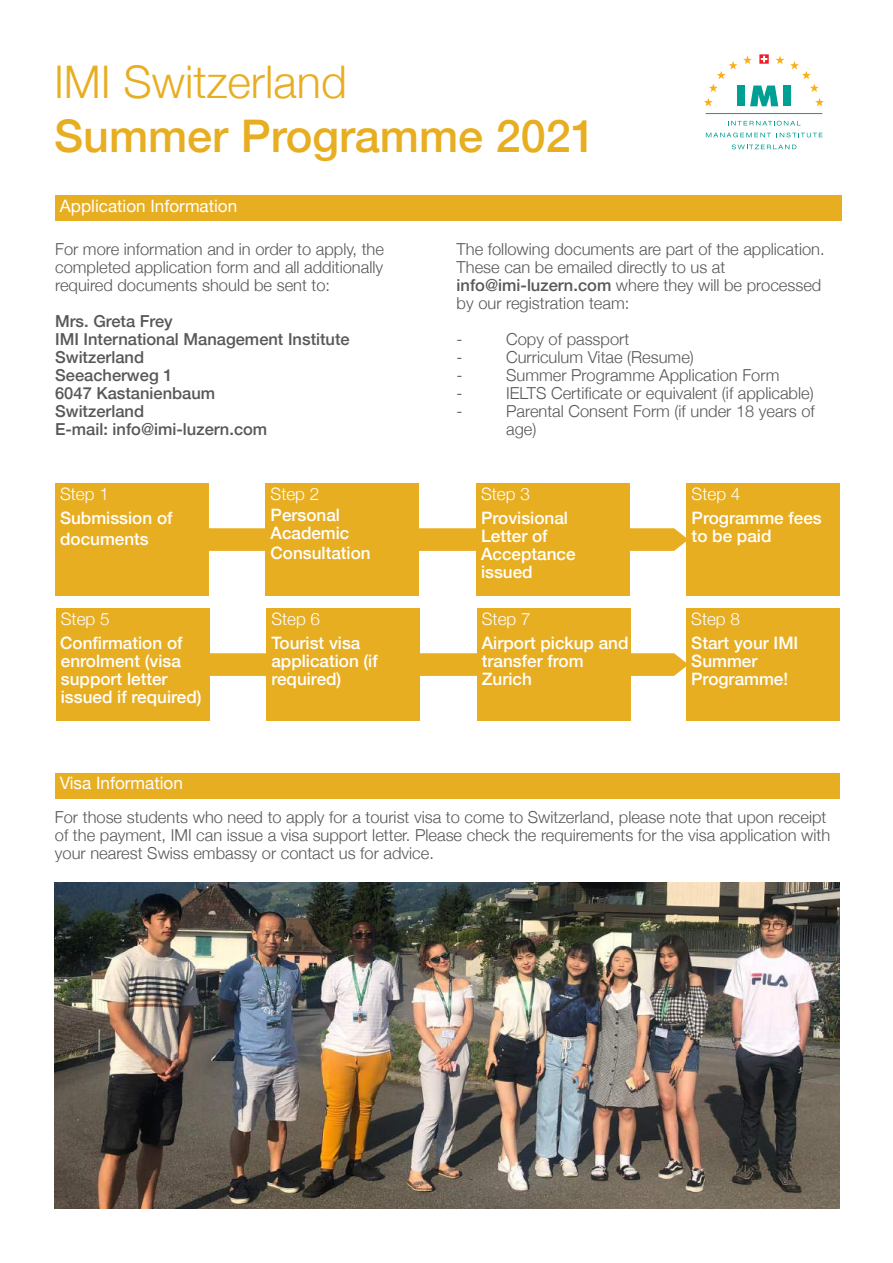
<style>
.page{position:relative;width:893px;height:1263px;background:#fff}
.page>*{position:absolute;margin:0;border:0;box-sizing:border-box;transform-origin:0 0}
.t1{font:500 45px "Helvetica Neue";color:#e8ae22}
.t2{font:300 45px "Helvetica Neue";color:#e8ae22}
.t3{font:500 17.1px/18px "Helvetica Neue";color:#fff}
.t4{font:300 17.1px "Helvetica Neue";color:#fff}
.t5{font:17.1px "Helvetica Neue";color:#fff}
.t6{font:300 16.5px/18px "Helvetica Neue";color:#57585a}
.t7{font:500 16.5px/18px "Helvetica Neue";color:#57585a}
.s1{font-weight:500}
</style>
<div class="page">
<svg style="left:208px;top:528px;width:479px;height:23px;background:#e8b12b"></svg>
<div style="left:55px;top:483px;width:153px;height:113px;background:#e8ae22"></div>
<div style="left:266px;top:483px;width:153px;height:113px;background:#e8ae22"></div>
<div style="left:476px;top:483px;width:153px;height:113px;background:#e8ae22"></div>
<div style="left:687px;top:483px;width:153px;height:113px;background:#e8ae22"></div>
<svg style="left:209px;top:653px;width:477px;height:23px;background:#e8b12b"></svg>
<div style="left:56px;top:608px;width:153px;height:113px;background:#e8ae22"></div>
<div style="left:267px;top:608px;width:153px;height:113px;background:#e8ae22"></div>
<div style="left:477px;top:608px;width:153px;height:113px;background:#e8ae22"></div>
<div style="left:686px;top:608px;width:153px;height:113px;background:#e8ae22"></div>
<svg style="left:759px;top:54px;width:10px;height:10px"></svg>
<svg style="left:728px;top:121px;width:72px;height:5px"></svg>
<svg style="left:706px;top:133px;width:116px;height:4px"></svg>
<svg style="left:732px;top:144px;width:64px;height:5px"></svg>
<svg style="left:709px;top:61px;width:28px;height:31px"></svg>
<svg style="left:743px;top:56px;width:9px;height:8px"></svg>
<svg style="left:776px;top:56px;width:8px;height:8px"></svg>
<svg style="left:790px;top:61px;width:29px;height:31px"></svg>
<svg style="left:815px;top:98px;width:9px;height:8px"></svg>
<svg style="left:704px;top:98px;width:9px;height:8px"></svg>
<div style="left:737px;top:86px;width:8px;height:20px;background:#009f94"></div>
<svg style="left:750px;top:86px;width:28px;height:20px"></svg>
<div style="left:784px;top:86px;width:7px;height:20px;background:#009f94"></div>
<hr style="left:706px;top:113px;width:116px;height:1px;background:#009f94">
<div style="left:55px;top:196px;width:786px;height:25px;background:#e8ae22"></div>
<div style="left:55px;top:773px;width:784px;height:25px;background:#e8ae22"></div>
<img style="left:55px;top:882px;width:784px;height:327px">
<h1 class="t2" style="left:54px;top:46px;width:294px">IMI Switzerland</h1>
<h1 class="t1" style="left:54px;top:100px;width:543px">Summer Programme 2021</h1>
<p class="t5" style="left:60px;top:193px;width:179px">Application Information</p>
<p class="t6" style="left:55px;top:239px;width:330px;text-align:justify">For more information and in order to apply, the completed application form and all additionally required documents should be sent to:</p>
<p class="t7" style="left:55px;top:311px;width:296px">Mrs. Greta Frey<br>IMI International Management Institute<br>Switzerland<br>Seeacherweg 1<br>6047 Kastanienbaum<br>Switzerland<br>E-mail: info@imi-luzern.com</p>
<p class="t4" style="left:60px;top:480px;width:50px">Step 1</p>
<p class="t3" style="left:60px;top:506px;width:114px;line-height:20.5px">Submission of documents</p>
<p class="t4" style="left:61px;top:605px;width:50px">Step 5</p>
<p class="t3" style="left:60px;top:633px;width:143px">Confirmation of enrolment (visa support letter issued if required)</p>
<p class="t4" style="left:271px;top:480px;width:50px">Step 2</p>
<p class="t3" style="left:271px;top:504px;width:80px">Personal<br>Academic</p>
<p class="t3" style="left:271px;top:543px;width:102px">Consultation</p>
<p class="t4" style="left:271px;top:605px;width:50px">Step 6</p>
<p class="t3" style="left:271px;top:633px;width:108px">Tourist visa application (if required)</p>
<p class="t6" style="left:457px;top:239px;width:369px">The following documents are part of the application.<br>These can be emailed directly to us at <span class="s1">info@imi-luzern.com</span> where they will be processed by our registration team:</p>
<p class="t6" style="left:457px;top:329px;width:8px">-</p>
<p class="t6" style="left:506px;top:329px;width:125px">Copy of passport</p>
<p class="t6" style="left:457px;top:347px;width:8px">-</p>
<p class="t6" style="left:506px;top:347px;width:189px">Curriculum Vitae (Resume)</p>
<p class="t6" style="left:457px;top:365px;width:8px">-</p>
<p class="t6" style="left:506px;top:365px;width:275px">Summer Programme Application Form</p>
<p class="t6" style="left:457px;top:383px;width:8px">-</p>
<p class="t6" style="left:506px;top:383px;width:309px">IELTS Certificate or equivalent (if applicable)</p>
<p class="t6" style="left:457px;top:401px;width:8px">-</p>
<p class="t6" style="left:506px;top:401px;width:310px">Parental Consent Form (if under 18 years of age)</p>
<p class="t4" style="left:481px;top:480px;width:50px">Step 3</p>
<p class="t3" style="left:481px;top:508px;width:96px">Provisional<br>Letter of<br>Acceptance issued</p>
<p class="t4" style="left:482px;top:605px;width:50px">Step 7</p>
<p class="t3" style="left:482px;top:633px;width:148px">Airport pickup and transfer from<br>Zurich</p>
<p class="t4" style="left:692px;top:480px;width:50px">Step 4</p>
<p class="t3" style="left:692px;top:508px;width:132px">Programme fees to be paid</p>
<p class="t4" style="left:691px;top:605px;width:50px">Step 8</p>
<p class="t3" style="left:691px;top:633px;width:109px">Start your IMI<br>Summer<br>Programme!</p>
<p class="t5" style="left:60px;top:771px;width:125px">Visa Information</p>
<p class="t6" style="left:55px;top:807px;width:777px">For those students who need to apply for a tourist visa to come to Switzerland, please note that upon receipt of the payment, IMI can issue a visa support letter. Please check the requirements for the visa application with your nearest Swiss embassy or contact us for advice.</p>
</div>
